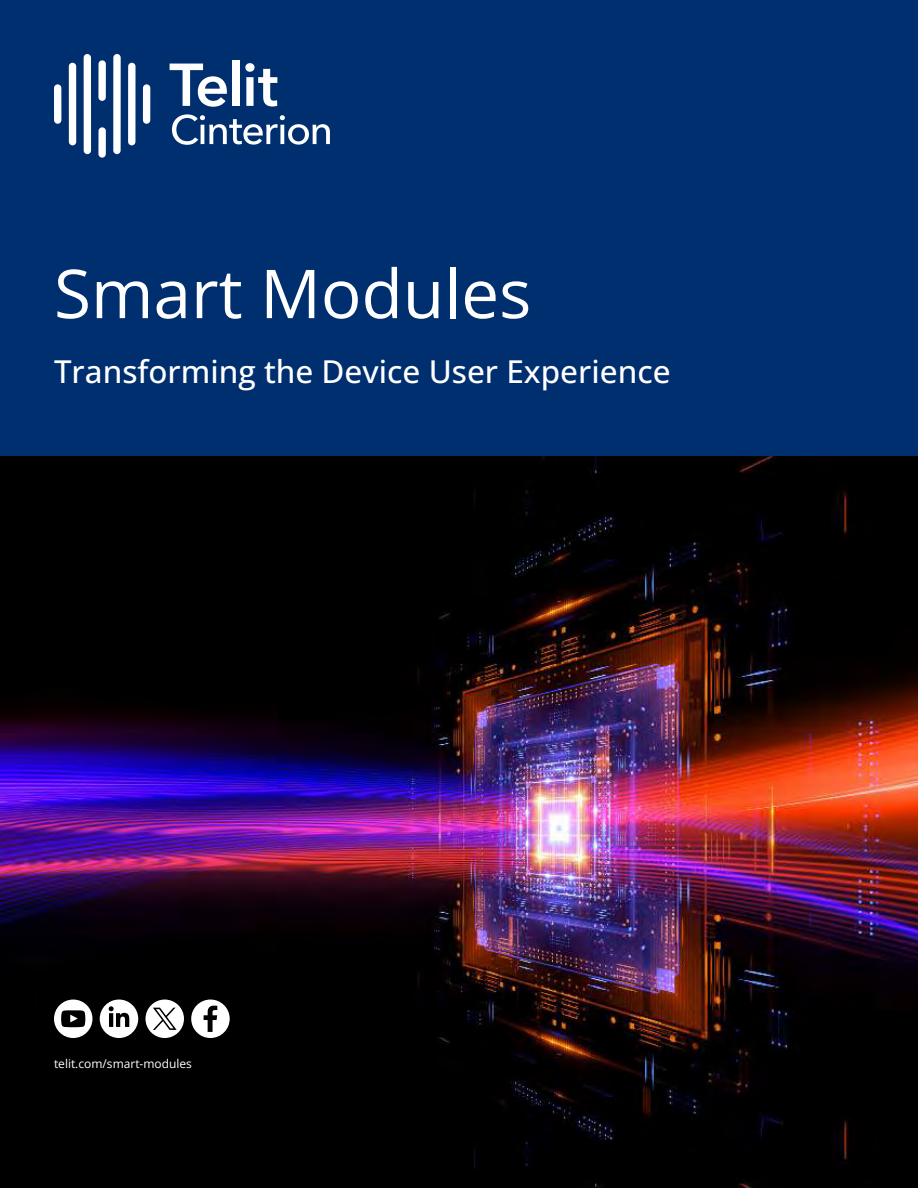
<style>
.page{position:relative;width:918px;height:1188px;background:#fff}
.page>*{position:absolute;margin:0;border:0;box-sizing:border-box;transform-origin:0 0}
.t1{font:67.5px "Open Sans";color:#fff}
.t2{font:500 31.5px "Open Sans";color:#fff}
.t3{font:12px "Open Sans";color:#fff}
</style>
<div class="page">
<div style="left:0;top:0;width:918px;height:457px;background:#002f70"></div>
<img style="left:0;top:457px;width:918px;height:731px">
<div style="left:98px;top:60px;width:8px;height:41px;background:#fff;border-radius:4px"></div>
<div style="left:98px;top:127px;width:8px;height:31px;background:#fff;border-radius:4px"></div>
<div style="left:113px;top:54px;width:8px;height:100px;background:#fff;border-radius:4px"></div>
<div style="left:84px;top:54px;width:7px;height:100px;background:#fff;border-radius:4px"></div>
<div style="left:128px;top:63px;width:8px;height:82px;background:#fff;border-radius:4px"></div>
<div style="left:69px;top:63px;width:7px;height:82px;background:#fff;border-radius:4px"></div>
<div style="left:143px;top:84px;width:7px;height:40px;background:#fff;border-radius:4px"></div>
<div style="left:54px;top:84px;width:7px;height:40px;background:#fff;border-radius:4px"></div>
<svg style="left:172px;top:114px;width:158px;height:31px"></svg>
<svg style="left:170px;top:64px;width:57px;height:43px"></svg>
<div style="left:233px;top:61px;width:7px;height:45px;background:#fff"></div>
<svg style="left:245px;top:63px;width:32px;height:43px"></svg>
<div style="left:54px;top:1000px;width:38px;height:38px;background:#fff;border-radius:50%"></div>
<svg style="left:61px;top:1010px;width:25px;height:17px"></svg>
<div style="left:146px;top:1000px;width:38px;height:38px;background:#fff;border-radius:50%"></div>
<div style="left:100px;top:1000px;width:38px;height:38px;background:#fff;border-radius:50%"></div>
<svg style="left:109px;top:1006px;width:20px;height:21px"></svg>
<div style="left:191px;top:1000px;width:39px;height:38px;background:#fff;border-radius:50%"></div>
<svg style="left:204px;top:1006px;width:13px;height:26px"></svg>
<svg style="left:153px;top:1008px;width:24px;height:22px"></svg>
<h1 class="t1" style="left:54px;top:247px;width:479px">Smart Modules</h1>
<p class="t2" style="left:54px;top:350px;width:618px">Transforming the Device User Experience</p>
<p class="t3" style="left:54px;top:1055px;width:140px">telit.com/smart-modules</p>
</div>
